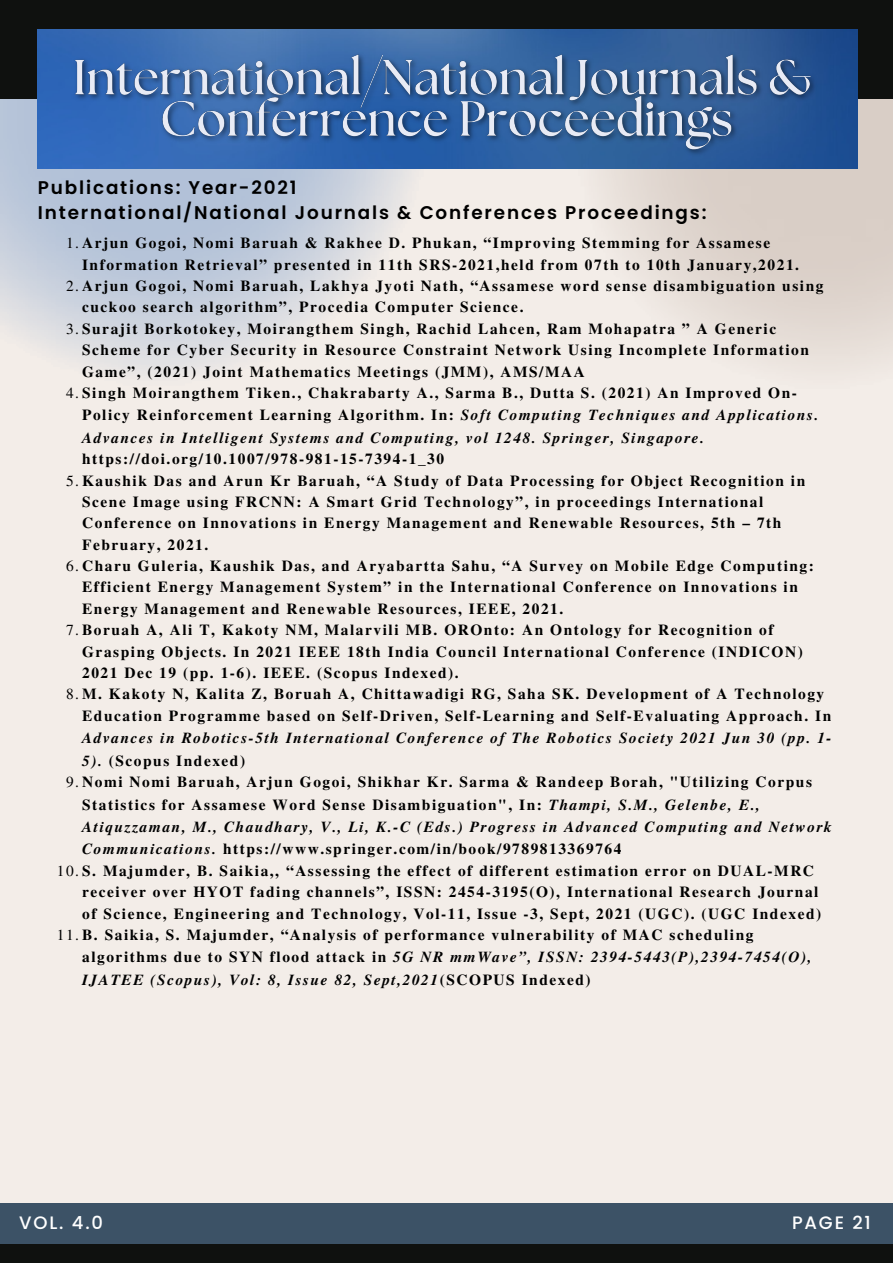
<style>
.page{position:relative;width:893px;height:1264px;background:#fff}
.page>*{position:absolute;margin:0;border:0;box-sizing:border-box;transform-origin:0 0}
.t1{font:600 18.3px/24.8px "Poppins";letter-spacing:.1em;color:#000}
.t2{font:500 18px "Poppins";letter-spacing:.1em;color:#fff}
.t3{font:700 15.3px "Te X Gyre Termes";letter-spacing:.1em;color:#000}
.t4{font:italic 700 15.3px "Te X Gyre Termes";letter-spacing:.1em;color:#000}
.s1{font-weight:400}
.s2{font-style:italic}
.s3{font-style:normal}
</style>
<div class="page">
<div style="left:0;top:0;width:892px;height:1262px;background:#f3ede8"></div>
<svg style="left:609px;top:99px;width:283px;height:265px;fill:#e0d6cf"></svg>
<svg style="left:0;top:99px;width:403px;height:272px"></svg>
<div style="left:0;top:0;width:892px;height:99px;background:#0f110f"></div>
<img style="left:38px;top:29px;width:819px;height:139px">
<div style="left:0;top:1203px;width:892px;height:59px;background:#0f110f"></div>
<img style="left:67px;top:49px;width:763px;height:139px">
<div style="left:0;top:1203px;width:892px;height:40px;background:#3c5266"></div>
<p class="t1" style="left:38px;top:175px;width:670px">Publications: Year-2021<br>International/National Journals &amp; Conferences Proceedings:</p>
<p class="t3" style="left:66px;top:231px;width:705px"><span class="s1">1.</span>Arjun Gogoi, Nomi Baruah &amp; Rakhee D. Phukan, “Improving Stemming for Assamese</p>
<p class="t3" style="left:82px;top:252px;width:718px">Information Retrieval” presented in 11th SRS-2021,held from 07th to 10th January,2021.</p>
<p class="t3" style="left:66px;top:274px;width:759px"><span class="s1">2.</span>Arjun Gogoi, Nomi Baruah, Lakhya Jyoti Nath, “Assamese word sense disambiguation using</p>
<p class="t3" style="left:82px;top:295px;width:443px">cuckoo search algorithm”, Procedia Computer Science.</p>
<p class="t3" style="left:66px;top:317px;width:711px"><span class="s1">3.</span>Surajit Borkotokey, Moirangthem Singh, Rachid Lahcen, Ram Mohapatra ” A Generic</p>
<p class="t3" style="left:82px;top:338px;width:728px">Scheme for Cyber Security in Resource Constraint Network Using Incomplete Information</p>
<p class="t3" style="left:82px;top:359px;width:504px">Game”, (2021) Joint Mathematics Meetings (JMM), AMS/MAA</p>
<p class="t3" style="left:66px;top:381px;width:732px"><span class="s1">4.</span>Singh Moirangthem Tiken., Chakrabarty A., Sarma B., Dutta S. (2021) An Improved On-</p>
<p class="t3" style="left:82px;top:403px;width:737px">Policy Reinforcement Learning Algorithm. In: <span class="s2">Soft Computing Techniques and Applications.</span></p>
<p class="t4" style="left:82px;top:426px;width:623px">Advances in Intelligent Systems and Computing, vol 1248. Springer, Singapore.</p>
<p class="t3" style="left:82px;top:447px;width:363px">https://doi.org/10.1007/978-981-15-7394-1_30</p>
<p class="t3" style="left:66px;top:468px;width:740px"><span class="s1">5.</span>Kaushik Das and Arun Kr Baruah, “A Study of Data Processing for Object Recognition in</p>
<p class="t3" style="left:82px;top:490px;width:682px">Scene Image using FRCNN: A Smart Grid Technology”, in proceedings International</p>
<p class="t3" style="left:82px;top:511px;width:700px">Conference on Innovations in Energy Management and Renewable Resources, 5th – 7th</p>
<p class="t3" style="left:82px;top:532px;width:128px">February, 2021.</p>
<p class="t3" style="left:66px;top:554px;width:749px"><span class="s1">6.</span>Charu Guleria, Kaushik Das, and Aryabartta Sahu, “A Survey on Mobile Edge Computing:</p>
<p class="t3" style="left:82px;top:575px;width:717px">Efficient Energy Management System” in the International Conference on Innovations in</p>
<p class="t3" style="left:82px;top:596px;width:482px">Energy Management and Renewable Resources, IEEE, 2021.</p>
<p class="t3" style="left:66px;top:618px;width:709px"><span class="s1">7.</span>Boruah A, Ali T, Kakoty NM, Malarvili MB. OROnto: An Ontology for Recognition of</p>
<p class="t3" style="left:82px;top:639px;width:722px">Grasping Objects. In 2021 IEEE 18th India Council International Conference (INDICON)</p>
<p class="t3" style="left:82px;top:660px;width:378px">2021 Dec 19 (pp. 1-6). IEEE. (Scopus Indexed).</p>
<p class="t3" style="left:66px;top:682px;width:759px"><span class="s1">8.</span>M. Kakoty N, Kalita Z, Boruah A, Chittawadigi RG, Saha SK. Development of A Technology</p>
<p class="t3" style="left:82px;top:703px;width:750px">Education Programme based on Self-Driven, Self-Learning and Self-Evaluating Approach. In</p>
<p class="t4" style="left:82px;top:726px;width:751px">Advances in Robotics-5th International Conference of The Robotics Society 2021 Jun 30 (pp. 1-</p>
<p class="t3" style="left:82px;top:748px;width:164px"><span class="s2">5).</span> (Scopus Indexed)</p>
<p class="t3" style="left:66px;top:770px;width:747px"><span class="s1">9.</span>Nomi Nomi Baruah, Arjun Gogoi, Shikhar Kr. Sarma &amp; Randeep Borah, "Utilizing Corpus</p>
<p class="t3" style="left:82px;top:792px;width:679px">Statistics for Assamese Word Sense Disambiguation", In: <span class="s2">Thampi, S.M., Gelenbe, E.,</span></p>
<p class="t4" style="left:82px;top:815px;width:751px">Atiquzzaman, M., Chaudhary, V., Li, K.-C (Eds.) Progress in Advanced Computing and Network</p>
<p class="t3" style="left:82px;top:837px;width:541px"><span class="s2">Communications.</span> https://www.springer.com/in/book/9789813369764</p>
<p class="t3" style="left:57px;top:858px;width:758px"><span class="s1">10.</span>S. Majumder, B. Saikia,, “Assessing the effect of different estimation error on DUAL-MRC</p>
<p class="t3" style="left:82px;top:880px;width:737px">receiver over HYOT fading channels”, ISSN: 2454-3195(O), International Research Journal</p>
<p class="t3" style="left:82px;top:901px;width:740px">of Science, Engineering and Technology, Vol-11, Issue -3, Sept, 2021 (UGC). (UGC Indexed)</p>
<p class="t3" style="left:57px;top:922px;width:698px"><span class="s1">11.</span>B. Saikia, S. Majumder, “Analysis of performance vulnerability of MAC scheduling</p>
<p class="t4" style="left:82px;top:945px;width:731px"><span class="s3">algorithms due to SYN flood attack in</span> 5G NR mmWave”, ISSN: 2394-5443(P),2394-7454(O),</p>
<p class="t4" style="left:82px;top:968px;width:510px">IJATEE (Scopus), Vol: 8, Issue 82, Sept,2021<span class="s3">(SCOPUS Indexed)</span></p>
<p class="t2" style="left:19px;top:1210px;width:85px">VOL. 4.0</p>
<p class="t2" style="left:792px;top:1210px;width:80px">PAGE 21</p>
</div>
